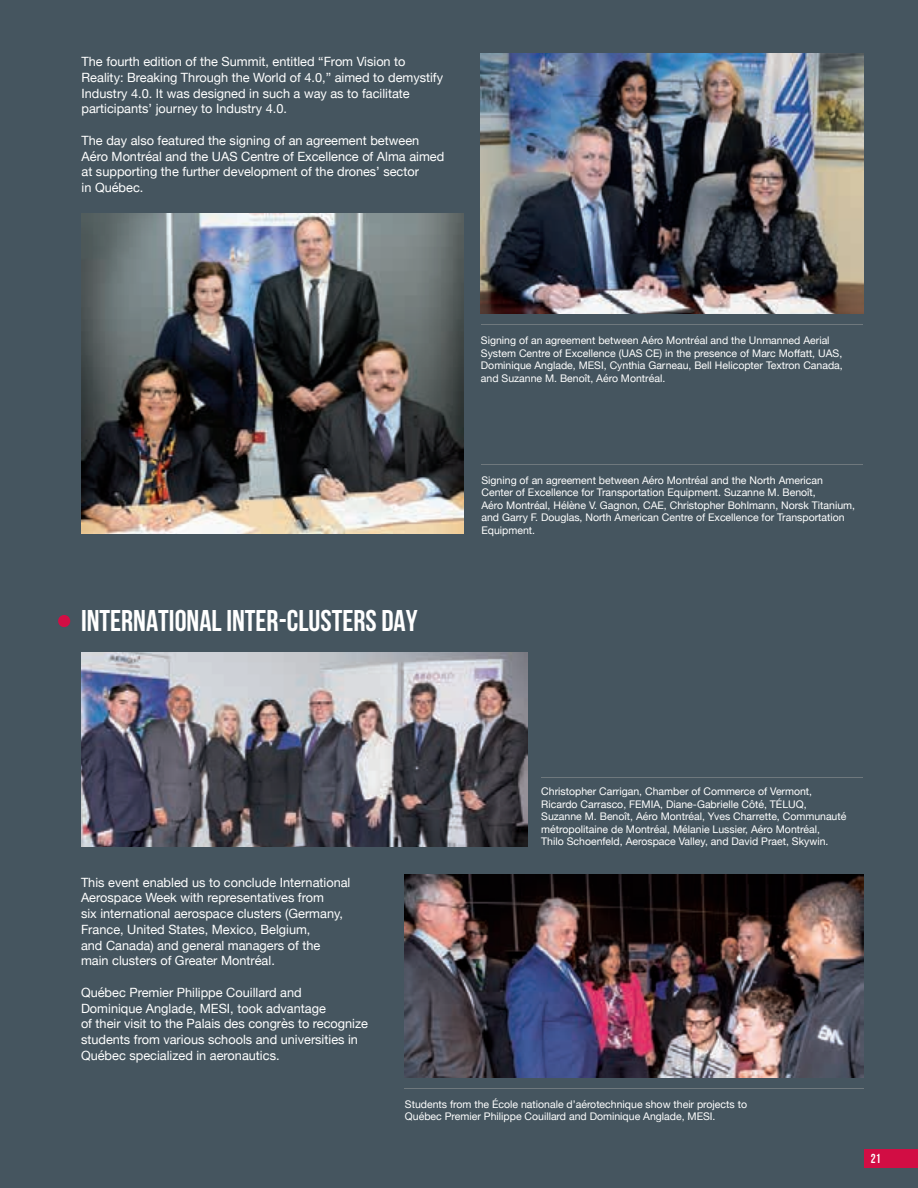
<style>
.page{position:relative;width:918px;height:1188px;background:#45555f}
.page>*{position:absolute;margin:0;border:0;box-sizing:border-box;transform-origin:0 0}
.t1{font:700 30px "Bebas Neue";color:#fff}
.t2{font:700 13.05px "Bebas Neue";color:#fff;scale:.94 1}
.t3{font:12.75px/15.8px "Helvetica Neue";color:#fff}
.t4{font:10.5px/12.6px "Helvetica Neue";color:#fff}
</style>
<div class="page">
<div style="left:865px;top:1149px;width:53px;height:18px;background:#d20d44"></div>
<img style="left:405px;top:874px;width:458px;height:203px">
<img style="left:82px;top:652px;width:446px;height:195px">
<img style="left:481px;top:54px;width:382px;height:260px">
<hr style="left:481px;top:324px;width:382px;height:1px;background:#6f787d">
<img style="left:82px;top:213px;width:382px;height:321px">
<hr style="left:482px;top:464px;width:381px;height:1px;background:#6f787d">
<hr style="left:405px;top:1088px;width:459px;height:1px;background:#6f787d">
<hr style="left:541px;top:777px;width:322px;height:1px;background:#6f787d">
<div style="left:58px;top:615px;width:12px;height:12px;background:#d20d44;border-radius:50%"></div>
<p class="t3" style="left:82px;top:54px;width:363px">The fourth edition of the Summit, entitled “From Vision to Reality: Breaking Through the World of 4.0,” aimed to demystify Industry 4.0. It was designed in such a way as to facilitate participants’ journey to Industry 4.0.</p>
<p class="t3" style="left:82px;top:133px;width:364px">The day also featured the signing of an agreement between Aéro Montréal and the UAS Centre of Excellence of Alma aimed at supporting the further development of the drones’ sector<br>in Québec.</p>
<h1 class="t1" style="left:81px;top:605px;width:338px">INTERNATIONAL INTER-CLUSTERS DAY</h1>
<p class="t4" style="left:481px;top:334px;width:363px">Signing of an agreement between Aéro Montréal and the Unmanned Aerial System Centre of Excellence (UAS CE) in the presence of Marc Moffatt, UAS, Dominique Anglade, MESI, Cynthia Garneau, Bell Helicopter Textron Canada, and Suzanne M. Benoît, Aéro Montréal.</p>
<p class="t4" style="left:482px;top:474px;width:375px">Signing of an agreement between Aéro Montréal and the North American Center of Excellence for Transportation Equipment. Suzanne M. Benoît,<br>Aéro Montréal, Hélène V. Gagnon, CAE, Christopher Bohlmann, Norsk Titanium, and Garry F. Douglas, North American Centre of Excellence for Transportation Equipment.</p>
<p class="t3" style="left:81px;top:875px;width:271px">This event enabled us to conclude International Aerospace Week with representatives from<br>six international aerospace clusters (Germany, France, United States, Mexico, Belgium,<br>and Canada) and general managers of the main clusters of Greater Montréal.</p>
<p class="t3" style="left:81px;top:985px;width:289px">Québec Premier Philippe Couillard and<br>Dominique Anglade, MESI, took advantage<br>of their visit to the Palais des congrès to recognize students from various schools and universities in Québec specialized in aeronautics.</p>
<p class="t4" style="left:541px;top:786px;width:307px">Christopher Carrigan, Chamber of Commerce of Vermont, Ricardo Carrasco, FEMIA, Diane-Gabrielle Côté, TÉLUQ, Suzanne M. Benoît, Aéro Montréal, Yves Charrette, Communauté métropolitaine de Montréal, Mélanie Lussier, Aéro Montréal,<br>Thilo Schoenfeld, Aerospace Valley, and David Praet, Skywin.</p>
<p class="t4" style="left:405px;top:1098px;width:344px">Students from the École nationale d’aérotechnique show their projects to<br>Québec Premier Philippe Couillard and Dominique Anglade, MESI.</p>
<p class="t2" style="left:871px;top:1151px;width:12px">21</p>
</div>
